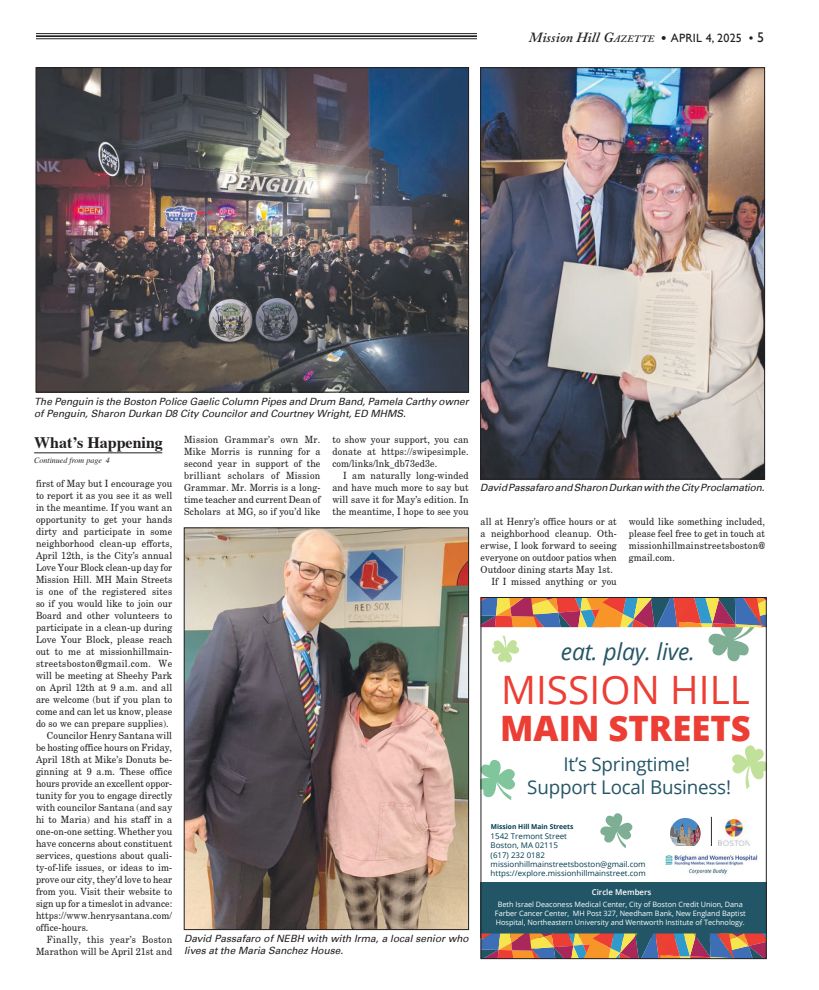
<style>
.page{position:relative;width:819px;height:990px;background:#fff}
.page>*{position:absolute;margin:0;border:0;box-sizing:border-box;transform-origin:0 0}
.t1{font:39.1px "Open Sans";letter-spacing:.005em;color:#ec3e34}
.t2{font:800 35px "Open Sans";color:#ec3e34}
.t3{font:italic 23.2px "Open Sans";letter-spacing:-.01em;color:#255666}
.t4{font:19px/22.8px "Open Sans";letter-spacing:-.01em;color:#255666;text-align:center}
.t5{font:700 16px "Times";color:#231f20}
.t6{font:italic 600 14px "Adobe Caslon Pro";letter-spacing:.015em;color:#231f20}
._1__Body_Text{font:10px/12px "New Century Schoolbook";letter-spacing:.015em;color:#231f20;text-align:justify;scale:.9 1}
._1__CutlineNoRule{font:italic 10px/12px "Univers";color:#231f20}
.t7{font:italic 8px "Times";color:#231f20}
.t8{font:600 8px "Open Sans";color:#fff}
.t9{font:7.9px/9.4px "Open Sans";color:#013c4f}
.t10{font:7.4px/8.8px "Open Sans";color:#fff;text-align:center}
.t11{font:700 6.8px "Open Sans";color:#013c4f}
.s1{font-style:inherit}
.s2{font-size:9.8px}
.s3{font-family:"Gill Sans";font-weight:700;font-style:normal;font-size:12px}
.s4{font-family:"Gill Sans";font-weight:400;font-style:normal;font-size:12px}
.s5{font-family:"Adobe Garamond Pro";font-weight:400;font-style:normal;font-size:12px}
.s6{font-family:"Gill Sans";font-weight:400;font-style:normal}
</style>
<div class="page">
<hr style="left:36px;top:33px;width:441px;height:1px;background:#231f20">
<hr style="left:36px;top:35px;width:441px;height:2px;background:#231f20">
<hr style="left:36px;top:38px;width:441px;height:1px;background:#231f20">
<div style="left:481px;top:882px;width:286px;height:56px;background:#225667"></div>
<svg style="left:483px;top:934px;width:282px;height:23px;background:#a57266"></svg>
<img style="left:719px;top:820px;width:31px;height:26px">
<hr style="left:711px;top:817px;width:1px;height:33px;background:#332d2b">
<svg style="left:670px;top:818px;width:31px;height:28px"></svg>
<img style="left:665px;top:847px;width:93px;height:28px">
<svg style="left:483px;top:599px;width:282px;height:64px"></svg>
<svg style="left:732px;top:745px;width:33px;height:44px"></svg>
<svg style="left:483px;top:760px;width:32px;height:40px"></svg>
<svg style="left:600px;top:813px;width:32px;height:35px"></svg>
<div style="left:481px;top:597px;width:286px;height:362px;border:1px solid #231f20"></div>
<img style="left:482px;top:69px;width:281px;height:408px">
<div style="left:480px;top:67px;width:285px;height:412px;border:1px solid #231f20"></div>
<img style="left:186px;top:530px;width:281px;height:398px">
<div style="left:184px;top:528px;width:285px;height:402px;border:1px solid #231f20"></div>
<img style="left:38px;top:69px;width:429px;height:321px">
<div style="left:36px;top:67px;width:433px;height:325px;border:1px solid #231f20"></div>
<hr style="left:34px;top:453px;width:128px;height:1px;background:#231f20">
<h3 class="t6" style="left:529px;top:29px;width:237px">Mission Hill <span class="s1">G</span><span class="s2">AZETTE</span> <span class="s3">•</span> <span class="s4">APRIL 4, 2025</span> <span class="s5">•</span> <span class="s6">5</span></h3>
<p class="_1__CutlineNoRule" style="left:34px;top:395px;width:436px">The Penguin is the Boston Police Gaelic Column Pipes and Drum Band, Pamela Carthy owner of Penguin, Sharon Durkan D8 City Councilor and Courtney Wright, ED MHMS.</p>
<p class="t5" style="left:34px;top:427px;width:130px">What’s Happening</p>
<p class="t7" style="left:34px;top:453px;width:77px">Continued from page 4</p>
<p class="_1__Body_Text" style="left:36px;top:478px;width:153px">first of May but I encourage you to report it as you see it as well in the meantime. If you want an opportunity to get your hands dirty and participate in some neighborhood clean-up efforts, April 12th, is the City’s annual Love Your Block clean-up day for Mission Hill. MH Main Streets is one of the registered sites so if you would like to join our Board and other volunteers to participate in a clean-up during Love Your Block, please reach out to me at missionhillmain&shy;streetsboston@gmail.com. We will be meeting at Sheehy Park on April 12th at 9 a.m. and all are welcome (but if you plan to come and can let us know, please do so we can prepare supplies).</p>
<p class="_1__Body_Text" style="left:36px;top:730px;width:153px;text-indent:11px">Councilor Henry Santana will be hosting office hours on Friday, April 18th at Mike’s Donuts be&shy;ginning at 9 a.m. These office hours provide an excellent oppor&shy;tunity for you to engage directly with councilor Santana (and say hi to Maria) and his staff in a one-on-one setting. Whether you have concerns about constituent services, questions about quali&shy;ty-of-life issues, or ideas to im&shy;prove our city, they’d love to hear from you. Visit their website to sign up for a timeslot in advance: https://www.henrysantana.com/ office-hours.</p>
<p class="_1__Body_Text" style="left:36px;top:934px;width:153px;text-align:right">Finally, this year’s Boston<br>Marathon will be April 21st and</p>
<p class="_1__Body_Text" style="left:184px;top:433px;width:153px">Mission Grammar’s own Mr.<br>Mike Morris is running for a second year in support of the brilliant scholars of Mission Grammar. Mr. Morris is a long&shy;time teacher and current Dean of Scholars at MG, so if you’d like</p>
<p class="_1__Body_Text" style="left:332px;top:433px;width:153px">to show your support, you can donate at https://swipesimple. com/links/lnk_db73ed3e.</p>
<p class="_1__Body_Text" style="left:332px;top:469px;width:153px;text-indent:11px">I am naturally long-winded and have much more to say but will save it for May’s edition. In the meantime, I hope to see you</p>
<p class="_1__CutlineNoRule" style="left:184px;top:933px;width:286px">David Passafaro of NEBH with with Irma, a local senior who lives at the Maria Sanchez House.</p>
<p class="_1__CutlineNoRule" style="left:480px;top:482px;width:286px">David Passafaro and Sharon Durkan with the City Proclamation.</p>
<p class="_1__Body_Text" style="left:481px;top:515px;width:153px">all at Henry’s office hours or at a neighborhood cleanup. Oth&shy;erwise, I look forward to seeing everyone on outdoor patios when Outdoor dining starts May 1st.</p>
<p class="_1__Body_Text" style="left:491px;top:575px;width:141px">If I missed anything or you</p>
<p class="_1__Body_Text" style="left:629px;top:515px;width:153px">would like something included, please feel free to get in touch at missionhillmainstreetsboston@ gmail.com.</p>
<p class="t3" style="left:561px;top:636px;width:136px">eat. play. live.</p>
<p class="t1" style="left:501px;top:663px;width:250px">MISSION HILL</p>
<p class="t2" style="left:500px;top:702px;width:252px">MAIN STREETS</p>
<p class="t4" style="left:527px;top:752px;width:205px">It’s Springtime!<br>Support Local Business!</p>
<p class="t11" style="left:491px;top:822px;width:84px">Mission Hill Main Streets</p>
<p class="t9" style="left:491px;top:831px;width:157px">1542 Tremont Street<br>Boston, MA 02115<br>(617) 232 0182 missionhillmainstreetsboston@gmail.com https://explore.missionhillmainstreet.com</p>
<p class="t8" style="left:592px;top:887px;width:61px">Circle Members</p>
<p class="t10" style="left:495px;top:900px;width:252px">Beth Israel Deaconess Medical Center, City of Boston Credit Union, Dana<br>Farber Cancer Center, MH Post 327, Needham Bank, New England Baptist<br>Hospital, Northeastern University and Wentworth Institute of Technology.</p>
</div>
